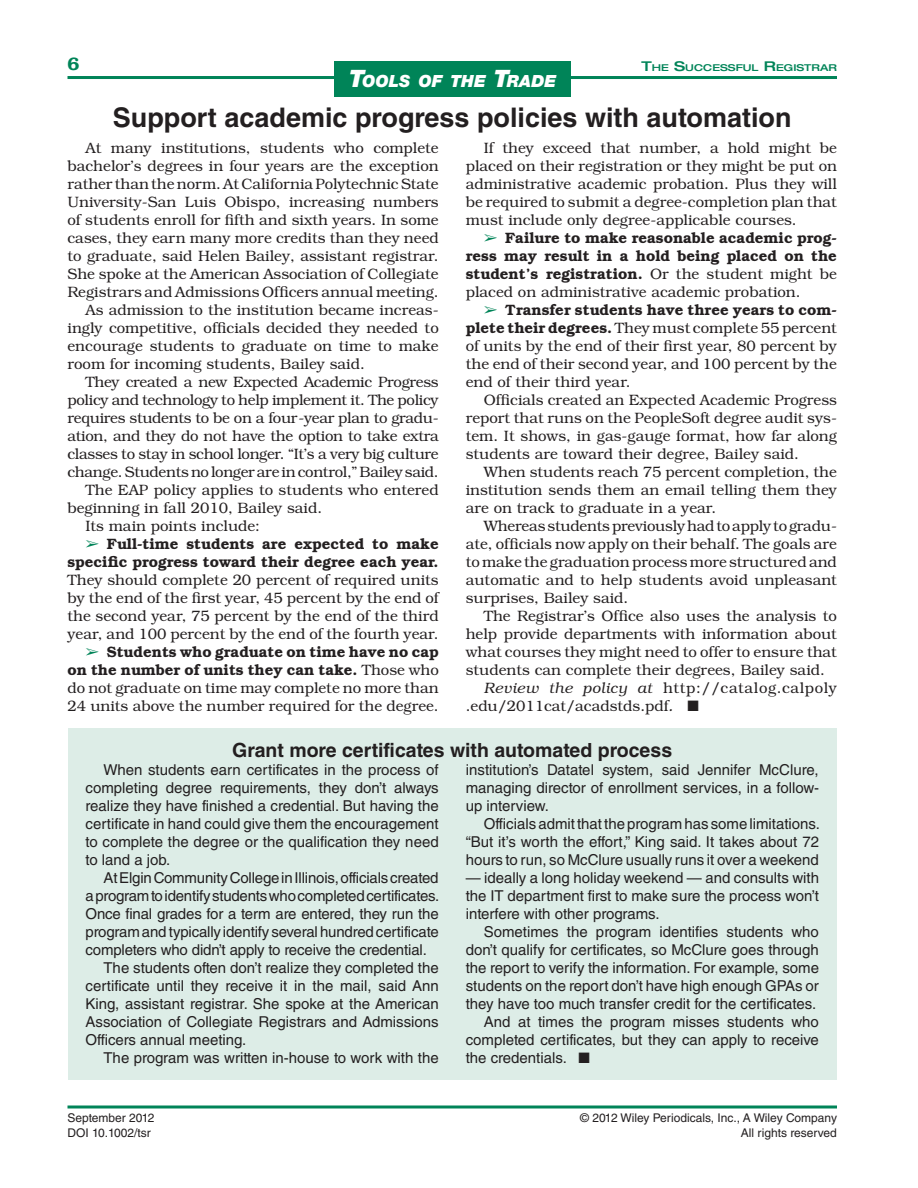
<style>
.page{position:relative;width:918px;height:1188px;background:#fff}
.page>*{position:absolute;margin:0;border:0;box-sizing:border-box;transform-origin:0 0}
.t1{font:700 27px "Helvetica LT Std";color:#231f20}
.t2{font:700 19.5px "Helvetica LT Std";color:#231f20}
.t3{font:600 18px "Bookman Std";color:#008458}
.t4{font:italic 900 16.8px "Helvetica Neue LT Std";color:#fff}
.t5{font:300 15px/18px "Bookman Std";color:#231f20;text-align:justify}
.t6{font:15px/18px "Helvetica LT Std";color:#231f20;text-align:justify}
.t7{font:300 15px "Bookman Std";letter-spacing:-.02em;color:#231f20}
.t8{font:600 15px/18px "Bookman Std";color:#231f20;text-align:right}
.t9{font:300 15px "Bookman Std";letter-spacing:.04em;color:#231f20}
.t10{font:12px/15px "Helvetica LT Std";color:#231f20}
.t11{font:500 expanded 9.45px "Helvetica Neue LT Std";color:#008458;scale:1.11 1}
.s1{font-size:13.5px}
.s2{font-size:24px}
.s3{color:#008458}
.s4{font-weight:600}
.s5{font-weight:300}
.s6{font-style:italic}
</style>
<div class="page">
<hr style="left:68px;top:76px;width:769px;height:3px;background:#008458">
<hr style="left:68px;top:1106px;width:769px;height:2px;background:#008458">
<div style="left:68px;top:728px;width:769px;height:351px;background:#ddede7"></div>
<div style="left:334px;top:62px;width:236px;height:35px;background:#008458"></div>
<p class="t3" style="left:68px;top:53px;width:13px">6</p>
<p class="t11" style="left:642px;top:62px;width:148px"><span class="s1">T</span>HE <span class="s1">S</span>UCCESSFUL <span class="s1">R</span>EGISTR</p>
<p class="t11" style="left:820px;top:62px;width:16px">AR</p>
<h1 class="t1" style="left:113px;top:101px;width:680px">Support academic progress policies with automation</h1>
<p class="t4" style="left:349px;top:71px;width:208px"><span class="s2">T</span>OOLS OF THE <span class="s2">T</span>RADE</p>
<p class="t5" style="left:86px;top:139px;width:355px">At many institutions, students who complete</p>
<p class="t5" style="left:68px;top:157px;width:373px">bachelor’s degrees in four years are the exception</p>
<p class="t5" style="left:68px;top:175px;width:373px">rather than the norm. At California Polytechnic State</p>
<p class="t5" style="left:68px;top:193px;width:373px">University-San Luis Obispo, increasing numbers</p>
<p class="t5" style="left:68px;top:211px;width:373px">of students enroll for fifth and sixth years. In some</p>
<p class="t5" style="left:68px;top:229px;width:373px">cases, they earn many more credits than they need</p>
<p class="t5" style="left:68px;top:247px;width:373px">to graduate, said Helen Bailey, assistant registrar.</p>
<p class="t5" style="left:68px;top:265px;width:373px">She spoke at the American Association of Collegiate</p>
<p class="t5" style="left:68px;top:283px;width:373px">Registrars and Admissions Officers annual meeting.</p>
<p class="t5" style="left:86px;top:301px;width:355px">As admission to the institution became increas-</p>
<p class="t5" style="left:68px;top:319px;width:373px">ingly competitive, officials decided they needed to</p>
<p class="t5" style="left:68px;top:337px;width:373px">encourage students to graduate on time to make</p>
<p class="t5" style="left:68px;top:355px;width:299px">room for incoming students, Bailey said.</p>
<p class="t7" style="left:86px;top:373px;width:355px">They created a new Expected Academic Progress</p>
<p class="t7" style="left:68px;top:391px;width:373px">policy and technology to help implement it. The policy</p>
<p class="t7" style="left:68px;top:409px;width:373px">requires students to be on a four-year plan to gradu-</p>
<p class="t7" style="left:67px;top:427px;width:373px">ation, and they do not have the option to take extra</p>
<p class="t7" style="left:67px;top:445px;width:373px">classes to stay in school longer. “It’s a very big culture</p>
<p class="t7" style="left:67px;top:463px;width:373px">change. Students no longer are in control,” Bailey said.</p>
<p class="t5" style="left:85px;top:481px;width:355px">The EAP policy applies to students who entered</p>
<p class="t5" style="left:67px;top:499px;width:256px">beginning in fall 2010, Bailey said.</p>
<p class="t5" style="left:85px;top:517px;width:176px">Its main points include:</p>
<p class="t8" style="left:67px;top:535px;width:373px"><span class="s3">➢</span> Full-time students are expected to make specific progress toward their degree each year.</p>
<p class="t5" style="left:67px;top:571px;width:373px">They should complete 20 percent of required units by the end of the first year, 45 percent by the end of the second year, 75 percent by the end of the third year, and 100 percent by the end of the fourth year.</p>
<p class="t5" style="left:67px;top:643px;width:373px;text-indent:18px"><span class="s3">➢</span> <span class="s4">Students who graduate on time have no cap on the number of units they can take.</span> Those who do not graduate on time may complete no more than 24 units above the number required for the degree.</p>
<p class="t5" style="left:466px;top:139px;width:373px;text-indent:18px">If they exceed that number, a hold might be placed on their registration or they might be put on administrative academic probation. Plus they will be required to submit a degree-completion plan that must include only degree-applicable courses.</p>
<p class="t8" style="left:466px;top:229px;width:373px;text-align:justify;text-indent:18px"><span class="s3">➢</span> Failure to make reasonable academic prog&shy;ress may result in a hold being placed on the student’s registration. <span class="s5">Or the student might be placed on administrative academic probation.</span></p>
<p class="t5" style="left:466px;top:301px;width:373px;text-indent:18px"><span class="s3">➢</span> <span class="s4">Transfer students have three years to com&shy;plete their degrees.</span> They must complete 55 percent of units by the end of their first year, 80 percent by the end of their second year, and 100 percent by the end of their third year.</p>
<p class="t5" style="left:466px;top:391px;width:373px;text-indent:18px">Officials created an Expected Academic Progress report that runs on the PeopleSoft degree audit sys&shy;tem. It shows, in gas-gauge format, how far along students are toward their degree, Bailey said.</p>
<p class="t5" style="left:466px;top:463px;width:373px;text-indent:18px">When students reach 75 percent completion, the institution sends them an email telling them they are on track to graduate in a year.</p>
<p class="t5" style="left:466px;top:517px;width:373px;text-indent:18px">Whereas students previously had to apply to gradu&shy;ate, officials now apply on their behalf. The goals are to make the graduation process more structured and automatic and to help students avoid unpleasant surprises, Bailey said.</p>
<p class="t5" style="left:484px;top:607px;width:355px">The Registrar’s Office also uses the analysis to</p>
<p class="t5" style="left:466px;top:625px;width:373px">help provide departments with information about</p>
<p class="t5" style="left:466px;top:643px;width:373px">what courses they might need to offer to ensure that</p>
<p class="t5" style="left:466px;top:661px;width:361px">students can complete their degrees, Bailey said.</p>
<p class="t9" style="left:484px;top:679px;width:355px"><span class="s6">Review the policy at</span> http://catalog.calpoly</p>
<p class="t5" style="left:466px;top:697px;width:235px">.edu/2011cat/acadstds.pdf<span class="s6">.</span> ■</p>
<h2 class="t2" style="left:232px;top:738px;width:441px">Grant more certificates with automated process</h2>
<p class="t6" style="left:86px;top:761px;width:355px;text-indent:18px">When students earn certificates in the process of completing degree requirements, they don’t always realize they have finished a credential. But having the certificate in hand could give them the encouragement to complete the degree or the qualification they need to land a job.</p>
<p class="t6" style="left:104px;top:869px;width:337px">At Elgin Community College in Illinois, officials created</p>
<p class="t6" style="left:86px;top:887px;width:355px">a program to identify students who completed certificates.</p>
<p class="t6" style="left:86px;top:905px;width:355px">Once final grades for a term are entered, they run the</p>
<p class="t6" style="left:86px;top:923px;width:355px">program and typically identify several hundred certificate</p>
<p class="t6" style="left:86px;top:941px;width:343px">completers who didn’t apply to receive the credential.</p>
<p class="t6" style="left:104px;top:959px;width:337px">The students often don’t realize they completed the</p>
<p class="t6" style="left:86px;top:977px;width:355px">certificate until they receive it in the mail, said Ann</p>
<p class="t6" style="left:86px;top:995px;width:355px">King, assistant registrar. She spoke at the American</p>
<p class="t6" style="left:86px;top:1013px;width:355px">Association of Collegiate Registrars and Admissions</p>
<p class="t6" style="left:86px;top:1031px;width:162px">Officers annual meeting.</p>
<p class="t6" style="left:104px;top:1049px;width:337px">The program was written in-house to work with the</p>
<p class="t6" style="left:466px;top:761px;width:355px">institution’s Datatel system, said Jennifer McClure, managing director of enrollment services, in a follow&shy;up interview.</p>
<p class="t6" style="left:466px;top:815px;width:356px;text-indent:18px">Officials admit that the program has some limitations. “But it’s worth the effort,” King said. It takes about 72 hours to run, so McClure usually runs it over a weekend</p>
<p class="t6" style="left:466px;top:869px;width:355px">— ideally a long holiday weekend — and consults with the IT department first to make sure the process won’t interfere with other programs.</p>
<p class="t6" style="left:484px;top:923px;width:337px">Sometimes the program identifies students who</p>
<p class="t6" style="left:466px;top:941px;width:355px">don’t qualify for certificates, so McClure goes through</p>
<p class="t6" style="left:466px;top:959px;width:355px">the report to verify the information. For example, some</p>
<p class="t6" style="left:466px;top:977px;width:355px">students on the report don’t have high enough GPAs or</p>
<p class="t6" style="left:466px;top:995px;width:352px">they have too much transfer credit for the certificates.</p>
<p class="t6" style="left:484px;top:1013px;width:337px">And at times the program misses students who</p>
<p class="t6" style="left:466px;top:1031px;width:355px">completed certificates, but they can apply to receive</p>
<p class="t6" style="left:466px;top:1049px;width:126px">the credentials. ■</p>
<p class="t10" style="left:68px;top:1111px;width:89px">September 2012<br>DOI 10.1002/tsr</p>
<p class="t10" style="left:580px;top:1111px;width:258px;text-align:right">© 2012 Wiley Periodicals, Inc., A Wiley Company<br>All rights reserved</p>
</div>
